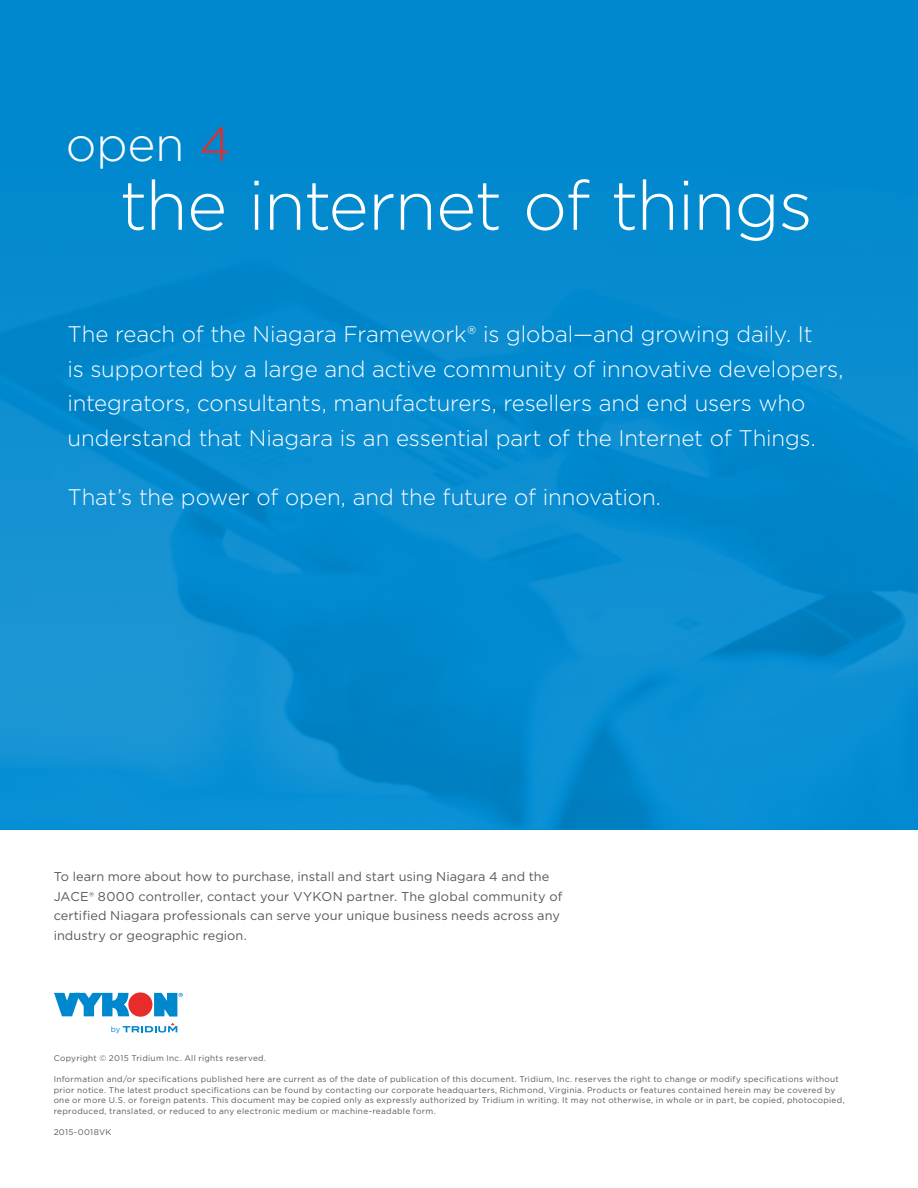
<style>
.page{position:relative;width:918px;height:1188px;background:#fff}
.page>*{position:absolute;margin:0;border:0;box-sizing:border-box;transform-origin:0 0}
.t1{font:300 69px "Gotham";letter-spacing:-.02em;color:#fff}
.t2{font:300 48px "Gotham";color:#fff}
.t3{font:300 22.5px/34.5px "Gotham";letter-spacing:-.005em;color:#fff}
.t4{font:12.75px/19.5px "Gotham";letter-spacing:.005em;color:#58595b}
.t5{font:8.25px/10.5px "Gotham";letter-spacing:.035em;color:#58595b}
.t6{font:7.8px "Gotham";color:#0088ce}
.s1{color:#e82c2a}
</style>
<div class="page">
<div style="left:0;top:0;width:918px;height:829px;background:#0088ce"></div>
<img style="left:0;top:324px;width:918px;height:505px">
<div style="left:128px;top:992px;width:24px;height:25px;background:#e82c2a;border-radius:50%"></div>
<svg style="left:54px;top:993px;width:75px;height:23px"></svg>
<svg style="left:154px;top:993px;width:29px;height:24px"></svg>
<svg style="left:123px;top:1023px;width:54px;height:10px"></svg>
<h2 class="t2" style="left:66px;top:113px;width:167px">open <span class="s1">4</span></h2>
<h1 class="t1" style="left:120px;top:162px;width:695px">the internet of things</h1>
<p class="t3" style="left:68px;top:316px;width:778px">The reach of the Niagara Framework® is global—and growing daily. It<br>is supported by a large and active community of innovative developers, integrators, consultants, manufacturers, resellers and end users who understand that Niagara is an essential part of the Internet of Things.</p>
<h3 class="t3" style="left:68px;top:479px;width:595px">That’s the power of open, and the future of innovation.</h3>
<p class="t4" style="left:54px;top:867px;width:510px">To learn more about how to purchase, install and start using Niagara 4 and the JACE® 8000 controller, contact your VYKON partner. The global community of certified Niagara professionals can serve your unique business needs across any industry or geographic region.</p>
<p class="t6" style="left:111px;top:1025px;width:11px">by</p>
<p class="t5" style="left:54px;top:1053px;width:214px">Copyright © 2015 Tridium Inc. All rights reserved.</p>
<p class="t5" style="left:54px;top:1074px;width:793px">Information and/or specifications published here are current as of the date of publication of this document. Tridium, Inc. reserves the right to change or modify specifications without prior notice. The latest product specifications can be found by contacting our corporate headquarters, Richmond, Virginia. Products or features contained herein may be covered by one or more U.S. or foreign patents. This document may be copied only as expressly authorized by Tridium in writing. It may not otherwise, in whole or in part, be copied, photocopied, reproduced, translated, or reduced to any electronic medium or machine-readable form.</p>
<p class="t5" style="left:54px;top:1126px;width:59px">2015-0018VK</p>
</div>
